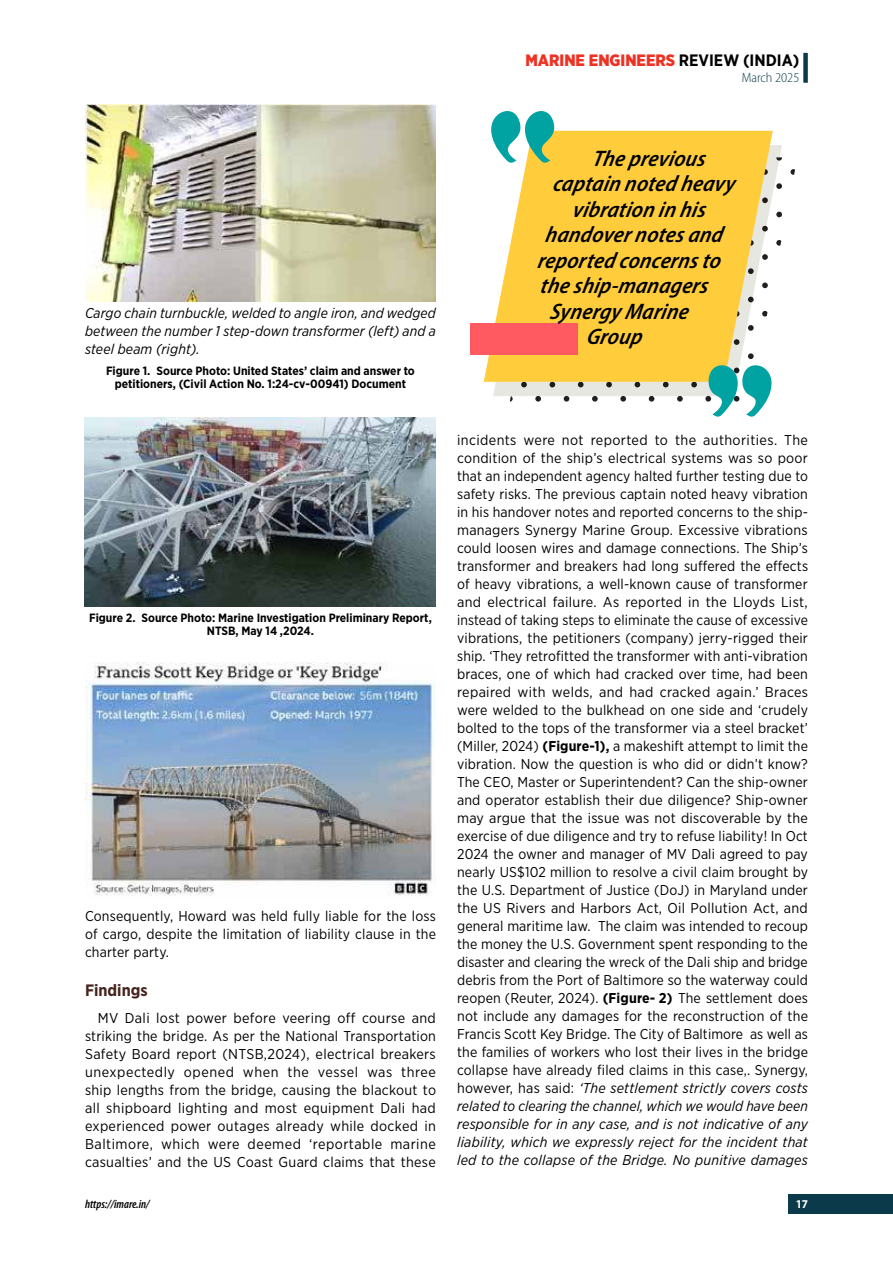
<style>
.page{position:relative;width:893px;height:1263px;background:#fff}
.page>*{position:absolute;margin:0;border:0;box-sizing:border-box;transform-origin:0 0}
.t1{font:italic 600 semi-condensed 22.5px "Myriad Pro";letter-spacing:.01em;color:#000}
.t2{font:900 16.5px "Gotham Narrow";color:#ee3123}
.t3{font:700 16.5px "Gotham Narrow";color:#45231e}
.t4{font:14.25px/18px "Gotham Narrow";letter-spacing:.01em;color:#000;text-align:justify}
.t5{font:italic 14.25px/18px "Gotham Narrow";letter-spacing:.01em;color:#000;text-align:justify}
.t6{font:300 semi-condensed 13.5px "Myriad Pro";color:#0b3b4a}
.t7{font:700 12px/13.5px "Gotham Narrow";color:#000;text-align:center}
.t8{font:italic 600 condensed 12px "Myriad Pro";color:#000}
.t9{font:700 semi-condensed 12px "Myriad Pro";color:#fff}
.s1{font-weight:700;color:#000}
.s2{font-weight:700}
.s3{font-style:italic}
</style>
<div class="page">
<div style="left:788px;top:1194px;width:105px;height:19px;background:#0b3b4a"></div>
<div style="left:803px;top:53px;width:5px;height:30px;background:#0b3b4a"></div>
<img style="left:85px;top:663px;width:350px;height:233px">
<img style="left:85px;top:417px;width:350px;height:189px">
<img style="left:85px;top:105px;width:351px;height:196px">
<svg style="left:790px;top:169px;width:5px;height:6px"></svg>
<svg style="left:677px;top:396px;width:6px;height:6px"></svg>
<svg style="left:620px;top:396px;width:6px;height:6px"></svg>
<svg style="left:649px;top:396px;width:5px;height:6px"></svg>
<svg style="left:564px;top:396px;width:5px;height:6px"></svg>
<svg style="left:592px;top:396px;width:6px;height:6px"></svg>
<svg style="left:510px;top:396px;width:3px;height:6px"></svg>
<svg style="left:535px;top:396px;width:6px;height:6px"></svg>
<svg style="left:493px;top:145px;width:289px;height:251px;fill:#e7e7e2"></svg>
<svg style="left:484px;top:131px;width:289px;height:251px;background:#fdd255"></svg>
<div style="left:470px;top:324px;width:108px;height:31px;background:#ff5a61"></div>
<svg style="left:705px;top:353px;width:66px;height:64px"></svg>
<svg style="left:491px;top:111px;width:65px;height:54px"></svg>
<p class="t2" style="left:525px;top:53px;width:275px">MARINE ENGINEERS <span class="s1">REVIEW (INDIA)</span></p>
<p class="t6" style="left:742px;top:70px;width:59px">March 2025</p>
<p class="t5" style="left:85px;top:305px;width:352px">Cargo chain turnbuckle, welded to angle iron, and wedged between the number 1 step-down transformer (left) and a steel beam (right).</p>
<p class="t7" style="left:106px;top:364px;width:310px">Figure 1. Source Photo: United States’ claim and answer to petitioners, (Civil Action No. 1:24-cv-00941) Document</p>
<p class="t7" style="left:89px;top:611px;width:344px">Figure 2. Source Photo: Marine Investigation Preliminary Report,<br>NTSB, May 14 ,2024.</p>
<p class="t4" style="left:85px;top:907px;width:352px">Consequently, Howard was held fully liable for the loss of cargo, despite the limitation of liability clause in the charter party.</p>
<p class="t3" style="left:85px;top:982px;width:64px">Findings</p>
<p class="t4" style="left:85px;top:1009px;width:352px;text-indent:13px">MV Dali lost power before veering off course and striking the bridge. As per the National Transportation Safety Board report (NTSB,2024), electrical breakers unexpectedly opened when the vessel was three ship lengths from the bridge, causing the blackout to all shipboard lighting and most equipment Dali had experienced power outages already while docked in Baltimore, which were deemed ‘reportable marine casualties’ and the US Coast Guard claims that these</p>
<h1 class="t1" style="left:592px;top:150px;width:118px">The previous</h1>
<h1 class="t1" style="left:553px;top:175px;width:183px">cap tain noted heavy</h1>
<h1 class="t1" style="left:572px;top:201px;width:139px">vibration in his</h1>
<h1 class="t1" style="left:545px;top:226px;width:179px">handover notes and</h1>
<h1 class="t1" style="left:537px;top:252px;width:189px">reported concerns to</h1>
<h1 class="t1" style="left:540px;top:277px;width:173px">the ship -managers</h1>
<h1 class="t1" style="left:549px;top:303px;width:144px">Synergy Marine</h1>
<h1 class="t1" style="left:586px;top:328px;width:57px">Group</h1>
<p class="t4" style="left:457px;top:432px;width:352px">incidents were not reported to the authorities. The condition of the ship’s electrical systems was so poor that an independent agency halted further testing due to safety risks. The previous captain noted heavy vibration in his handover notes and reported concerns to the ship&shy;managers Synergy Marine Group. Excessive vibrations could loosen wires and damage connections. The Ship’s transformer and breakers had long suffered the effects of heavy vibrations, a well-known cause of transformer and electrical failure. As reported in the Lloyds List, instead of taking steps to eliminate the cause of excessive vibrations, the petitioners (company) jerry-rigged their ship. ‘They retrofitted the transformer with anti-vibration braces, one of which had cracked over time, had been repaired with welds, and had cracked again.’ Braces were welded to the bulkhead on one side and ‘crudely bolted to the tops of the transformer via a steel bracket’ (Miller, 2024) <span class="s2">(Figure-1),</span> a makeshift attempt to limit the vibration. Now the question is who did or didn’t know?<br>The CEO, Master or Superintendent? Can the ship-owner and operator establish their due diligence? Ship-owner may argue that the issue was not discoverable by the exercise of due diligence and try to refuse liability! In Oct 2024 the owner and manager of MV Dali agreed to pay nearly US$102 million to resolve a civil claim brought by the U.S. Department of Justice (DoJ) in Maryland under the US Rivers and Harbors Act, Oil Pollution Act, and general maritime law. The claim was intended to recoup the money the U.S. Government spent responding to the disaster and clearing the wreck of the Dali ship and bridge debris from the Port of Baltimore so the waterway could reopen (Reuter, 2024). <span class="s2">(Figure- 2)</span> The settlement does not include any damages for the reconstruction of the Francis Scott Key Bridge. The City of Baltimore as well as the families of workers who lost their lives in the bridge collapse have already filed claims in this case,. Synergy, however, has said: <span class="s3">‘The settlement strictly covers costs related to clearing the channel, which we would have been responsible for in any case, and is not indicative of any liability, which we expressly reject for the incident that led to the collapse of the Bridge. No punitive damages</span></p>
<p class="t8" style="left:85px;top:1200px;width:66px">https://imare.in/</p>
<p class="t9" style="left:796px;top:1197px;width:14px">17</p>
</div>
